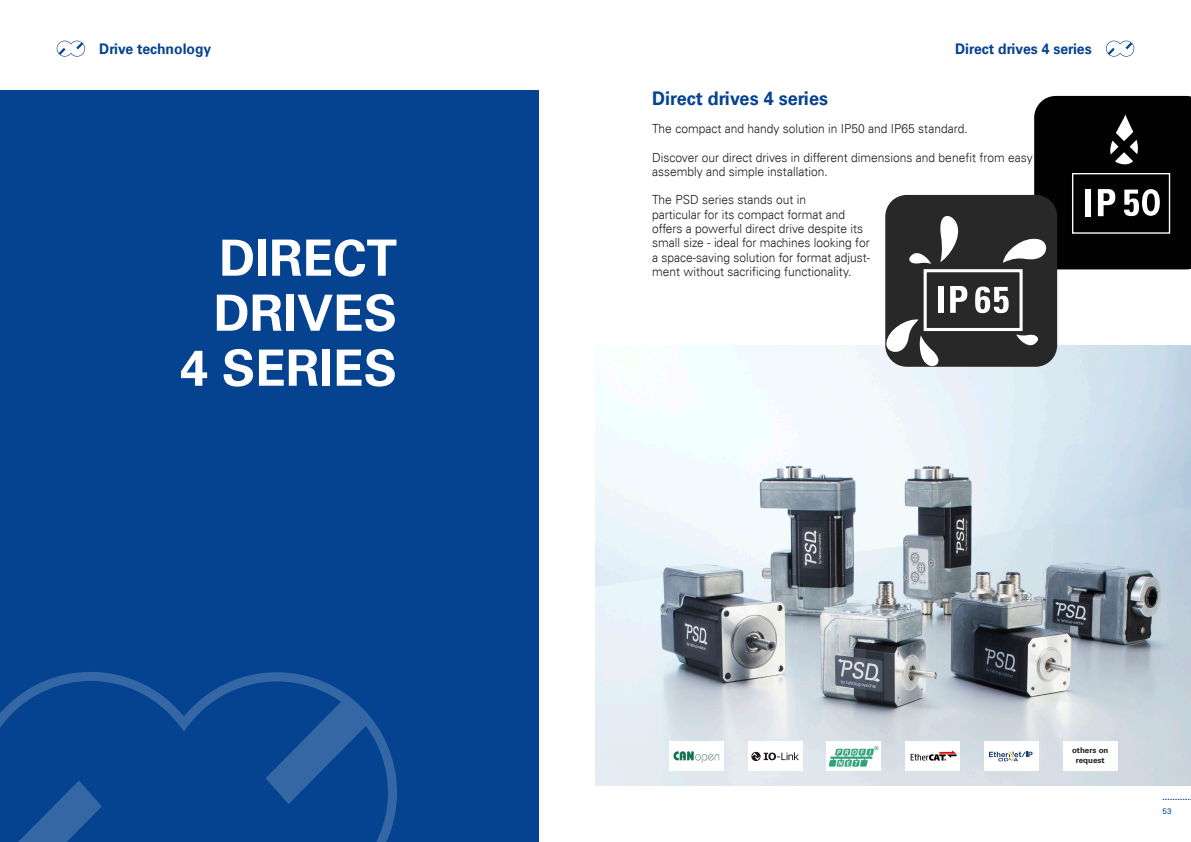
<style>
.page{position:relative;width:1191px;height:842px;background:#fff}
.page>*{position:absolute;margin:0;border:0;box-sizing:border-box;transform-origin:0 0}
.Einstiegsteiten_Titel__Weiß{font:700 50px/55px "Univers LT";color:#fff}
.H1_Blau{font:700 18.9px "Univers LT";color:#054390;scale:.95 1}
.Seitentitel{font:700 14.7px "Univers LT";color:#054390;scale:.95 1}
.H2_Subheadline{font:300 12.6px/14.4px "Univers LT";color:#1d1d1b;scale:.95 1}
.t1{font:700 8px/9.6px "Univers LT";color:#1d1d1b;text-align:center}
.t2{font:8px "Univers LT Std";color:#054390}
</style>
<div class="page">
<svg style="left:1162px;top:799px;width:29px;height:1px"></svg>
<svg style="left:57px;top:41px;width:28px;height:16px"></svg>
<svg style="left:1106px;top:41px;width:28px;height:16px"></svg>
<div style="left:0;top:91px;width:539px;height:751px;background:#054390"></div>
<svg style="left:0;top:672px;width:397px;height:170px"></svg>
<img style="left:595px;top:346px;width:596px;height:439px">
<div style="left:885px;top:195px;width:172px;height:172px;background:#282828;border-radius:21px"></div>
<svg style="left:975px;top:287px;width:33px;height:26px"></svg>
<div style="left:923px;top:269px;width:99px;height:62px;border:3px solid #fff"></div>
<svg style="left:909px;top:253px;width:22px;height:11px"></svg>
<svg style="left:940px;top:216px;width:19px;height:46px"></svg>
<svg style="left:1003px;top:96px;width:188px;height:173px"></svg>
<svg style="left:1016px;top:334px;width:22px;height:12px"></svg>
<svg style="left:885px;top:286px;width:82px;height:82px"></svg>
<div style="left:747px;top:742px;width:55px;height:29px;background:#fff"></div>
<svg style="left:751px;top:752px;width:48px;height:9px"></svg>
<div style="left:669px;top:742px;width:54px;height:29px;background:#fff"></div>
<img style="left:673px;top:751px;width:46px;height:11px">
<div style="left:984px;top:742px;width:54px;height:29px;background:#fff"></div>
<svg style="left:989px;top:752px;width:45px;height:9px"></svg>
<div style="left:826px;top:742px;width:55px;height:29px;background:#fff"></div>
<img style="left:828px;top:745px;width:50px;height:22px">
<div style="left:905px;top:742px;width:55px;height:29px;background:#fff"></div>
<img style="left:910px;top:750px;width:47px;height:11px">
<div style="left:1062px;top:741px;width:55px;height:30px;background:#fff"></div>
<p class="Seitentitel" style="left:99px;top:40px;width:119px">Drive technology</p>
<p class="Einstiegsteiten_Titel__Weiß" style="left:214px;top:231px;width:185px">DIRECT<br>DRIVES</p>
<p class="Einstiegsteiten_Titel__Weiß" style="left:180px;top:341px;width:218px">4 SERIES</p>
<p class="Seitentitel" style="left:955px;top:40px;width:145px">Direct drives 4 series</p>
<p class="H1_Blau" style="left:652px;top:87px;width:186px">Direct drives 4 series</p>
<p class="H2_Subheadline" style="left:652px;top:122px;width:334px">The compact and handy solution in IP50 and IP65 standard.</p>
<p class="H2_Subheadline" style="left:652px;top:150px;width:402px">Discover our direct drives in different dimensions and benefit from easy assembly and simple installation.</p>
<p class="H2_Subheadline" style="left:652px;top:192px;width:231px">The PSD series stands out in<br>particular for its compact format and offers a powerful direct drive despite its small size - ideal for machines looking for a space-saving solution for format adjust&shy;ment without sacrificing functionality.</p>
<p class="t1" style="left:1072px;top:745px;width:38px">others on request</p>
<p class="t2" style="left:1162px;top:806px;width:10px">53</p>
</div>
